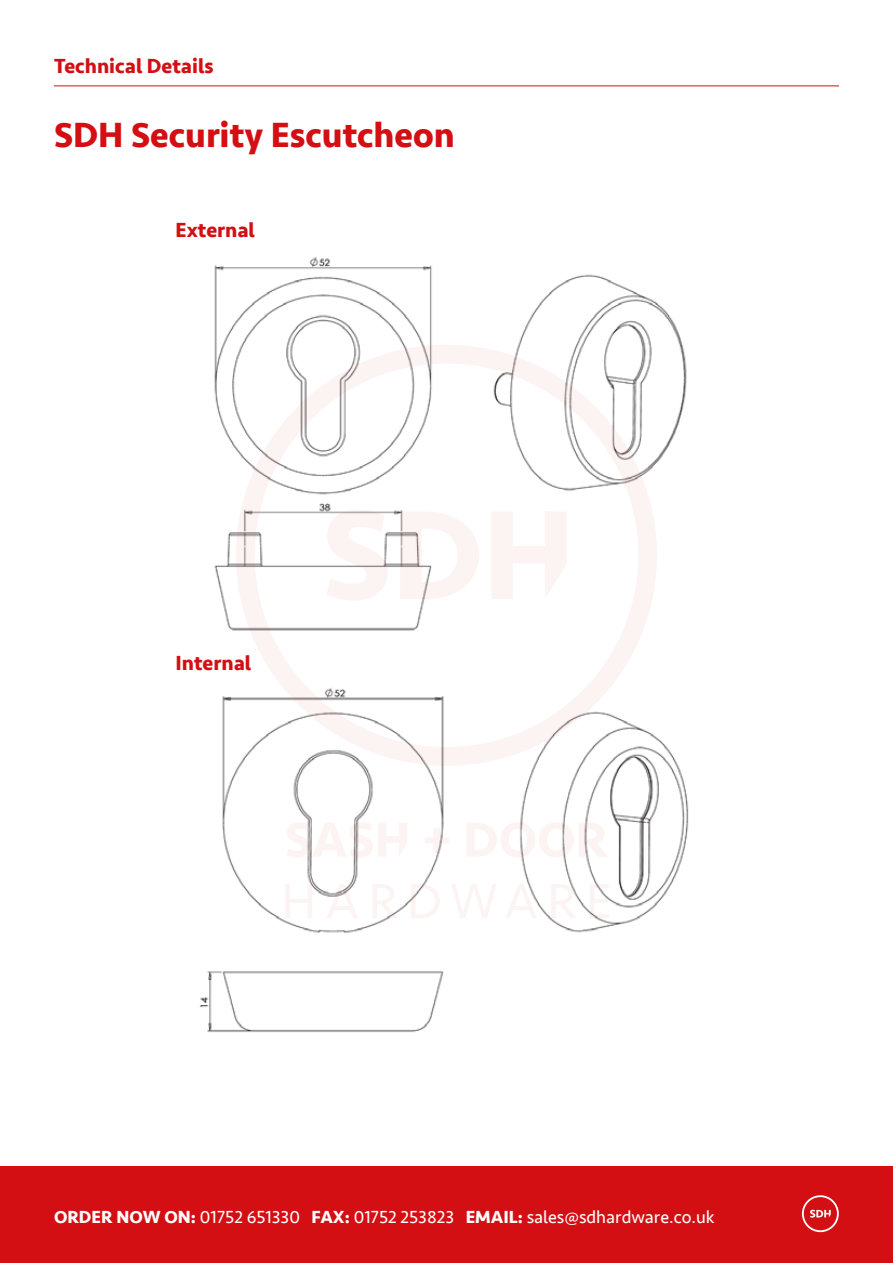
<style>
.page{position:relative;width:893px;height:1263px;background:#fff}
.page>*{position:absolute;margin:0;border:0;box-sizing:border-box;transform-origin:0 0}
.t1{font:700 36px "Seravek";color:#d40f14}
.t2{font:700 21px "Seravek";color:#d40f14}
.t3{font:18px "Seravek";color:#fff}
.s1{font-weight:700}
</style>
<div class="page">
<div style="left:0;top:1166px;width:893px;height:97px;background:#d40f14"></div>
<svg style="left:802px;top:1195px;width:37px;height:37px"></svg>
<hr style="left:54px;top:85px;width:785px;height:1px;background:#d40f14">
<img style="left:214px;top:257px;width:473px;height:374px">
<img style="left:199px;top:696px;width:490px;height:336px">
<svg style="left:236px;top:345px;width:421px;height:421px"></svg>
<svg style="left:287px;top:822px;width:120px;height:35px"></svg>
<svg style="left:425px;top:827px;width:24px;height:26px"></svg>
<svg style="left:466px;top:822px;width:142px;height:35px"></svg>
<svg style="left:285px;top:884px;width:27px;height:34px"></svg>
<svg style="left:326px;top:884px;width:32px;height:34px"></svg>
<svg style="left:372px;top:884px;width:26px;height:34px"></svg>
<svg style="left:411px;top:884px;width:29px;height:34px"></svg>
<svg style="left:451px;top:884px;width:46px;height:34px"></svg>
<svg style="left:505px;top:884px;width:32px;height:34px"></svg>
<svg style="left:551px;top:884px;width:26px;height:34px"></svg>
<svg style="left:590px;top:884px;width:19px;height:34px"></svg>
<svg style="left:326px;top:510px;width:62px;height:91px"></svg>
<svg style="left:400px;top:511px;width:79px;height:88px"></svg>
<svg style="left:491px;top:511px;width:76px;height:88px"></svg>
<p class="t2" style="left:54px;top:50px;width:161px">Technical Details</p>
<h1 class="t1" style="left:54px;top:107px;width:402px">SDH Security Escutcheon</h1>
<p class="t2" style="left:176px;top:214px;width:81px">External</p>
<p class="t2" style="left:176px;top:646px;width:77px">Internal</p>
<p class="t3" style="left:54px;top:1203px;width:662px"><span class="s1">ORDER NOW ON:</span> 01752 651330 <span class="s1">FAX:</span> 01752 253823 <span class="s1">EMAIL:</span> sales@sdhardware.co.uk</p>
</div>
